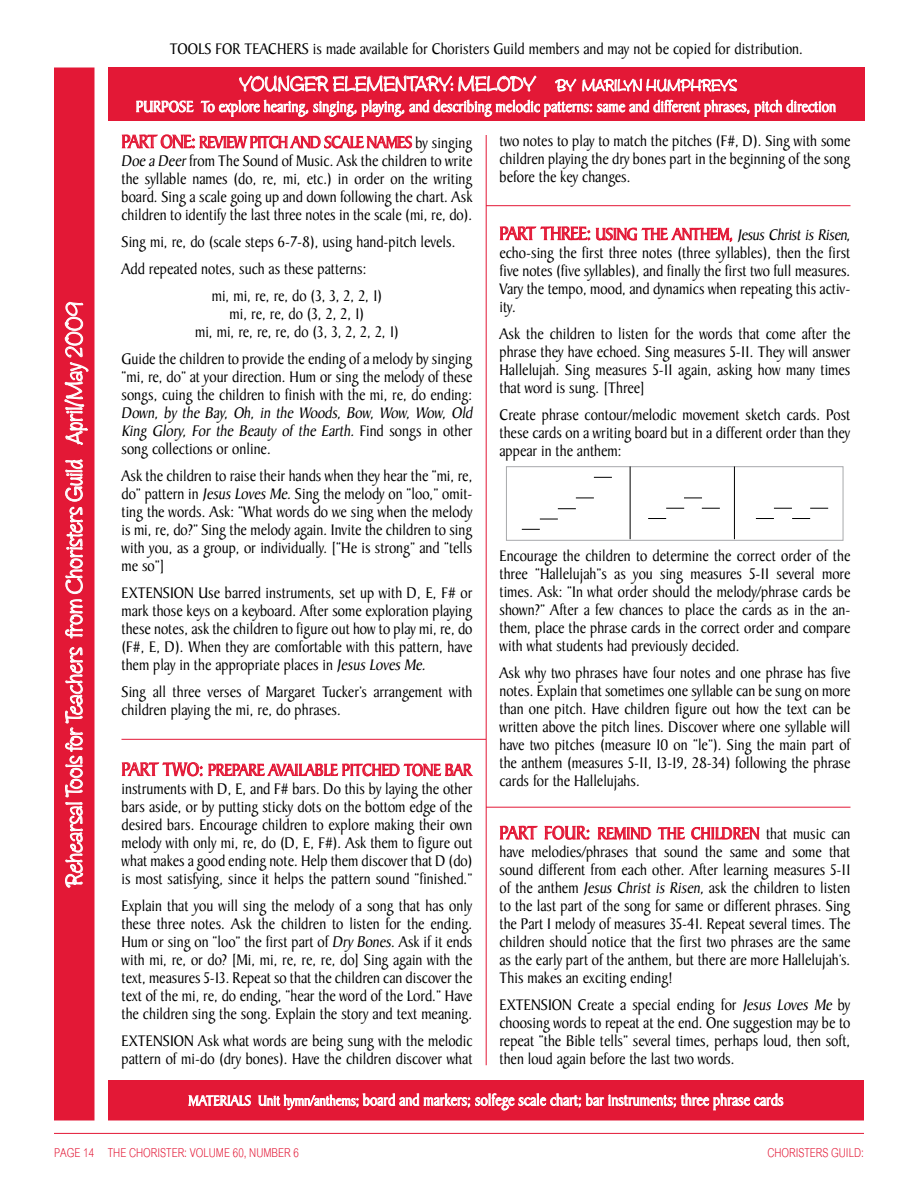
<style>
.page{position:relative;width:918px;height:1188px;background:#fff}
.page>*{position:absolute;margin:0;border:0;box-sizing:border-box;transform-origin:0 0}
.t1{font:24px "Zipty Do";color:#fff}
.t2{font:21px "Zipty Do";color:#fff}
.t3{font:18.75px "Cordia New";color:#e31836;scale:.8 1}
.t4{font:17.7px "Baker Signet";letter-spacing:-.01em;color:#e31836;scale:.91 1}
.t5{font:17.7px "Baker Signet";letter-spacing:-.035em;color:#e31836;scale:.91 1}
.t6{font:16.5px/18px "Baker Signet";color:#000;text-align:justify;scale:.91 1}
.t7{font:16.5px "Baker Signet";color:#fff;scale:.91 1}
.s1{font-size:16.5px}
.s2{font-size:19.8px}
.s3{font-size:16.5px;color:#000}
.s4{font-size:19.8px;color:#e31836}
.s5{font-size:17.7px;color:#e31836}
.s6{font-size:14.85px}
</style>
<div class="page">
<div style="left:109px;top:1081px;width:754px;height:39px;background:#e31836"></div>
<div style="left:108px;top:1080px;width:756px;height:40px;border:2px solid #e31836"></div>
<div style="left:108px;top:68px;width:756px;height:54px;background:#e31836"></div>
<div style="left:55px;top:68px;width:39px;height:1052px;background:#e31836"></div>
<div style="left:54px;top:68px;width:40px;height:1052px;border:2px solid #e31836"></div>
<svg style="left:65px;top:647px;width:18px;height:241px"></svg>
<svg style="left:65px;top:459px;width:18px;height:180px"></svg>
<svg style="left:64px;top:301px;width:25px;height:144px"></svg>
<hr style="left:486px;top:135px;width:1px;height:930px;background:#e31836">
<svg style="left:187px;top:1095px;width:64px;height:24px"></svg>
<svg style="left:258px;top:1093px;width:526px;height:18px"></svg>
<hr style="left:54px;top:1133px;width:810px;height:1px;background:#e31836">
<svg style="left:499px;top:825px;width:39px;height:15px"></svg>
<svg style="left:544px;top:825px;width:46px;height:15px"></svg>
<svg style="left:597px;top:827px;width:88px;height:14px"></svg>
<svg style="left:691px;top:827px;width:69px;height:13px"></svg>
<hr style="left:122px;top:739px;width:364px;height:1px;background:#e31836">
<svg style="left:121px;top:67px;width:716px;height:125px"></svg>
<svg style="left:121px;top:762px;width:352px;height:15px"></svg>
<svg style="left:499px;top:226px;width:234px;height:16px"></svg>
<div style="left:506px;top:466px;width:337px;height:75px;border:1px solid #a7a9ac"></div>
<svg style="left:540px;top:519px;width:18px;height:1px"></svg>
<svg style="left:522px;top:529px;width:18px;height:1px"></svg>
<svg style="left:558px;top:508px;width:18px;height:1px"></svg>
<svg style="left:576px;top:498px;width:18px;height:1px"></svg>
<svg style="left:594px;top:477px;width:18px;height:1px"></svg>
<svg style="left:648px;top:518px;width:18px;height:1px"></svg>
<svg style="left:666px;top:508px;width:18px;height:1px"></svg>
<svg style="left:684px;top:498px;width:18px;height:1px"></svg>
<svg style="left:702px;top:508px;width:18px;height:1px"></svg>
<svg style="left:756px;top:518px;width:18px;height:1px"></svg>
<svg style="left:774px;top:508px;width:18px;height:1px"></svg>
<svg style="left:792px;top:518px;width:18px;height:1px"></svg>
<svg style="left:810px;top:508px;width:18px;height:1px"></svg>
<hr style="left:630px;top:466px;width:1px;height:73px;background:#000">
<hr style="left:734px;top:466px;width:1px;height:73px;background:#000">
<hr style="left:486px;top:807px;width:364px;height:1px;background:#e31836">
<hr style="left:486px;top:205px;width:364px;height:1px;background:#e31836">
<p class="t6" style="left:170px;top:40px;width:697px">TOOLS FOR TEACHERS is made available for Choristers Guild members and may not be copied for distribution.</p>
<h1 class="t1" style="left:60px;top:887px;width:587px;rotate:-90deg">Rehearsal Tools for Teachers from Choristers Guild April/May 2009</h1>
<p class="t2" style="left:240px;top:71px;width:499px">YOUNGER ELEMENTARY: MELODY <span class="s1">BY MARILYN HUMPHREYS</span></p>
<p class="t7" style="left:136px;top:98px;width:771px">PURPOSE To explore hearing, singing, playing, and describing melodic patterns: same and different phrases, pitch direction</p>
<p class="t5" style="left:122px;top:133px;width:387px"><span class="s2">PART ONE:</span> REVIEW PITCH AND SCALE NAMES <span class="s3">by singing</span></p>
<p class="t6" style="left:122px;top:152px;width:387px">Doe a Deerfrom The Sound of Music. Ask the children to write the syllable names (do, re, mi, etc.) in order on the writing board. Sing a scale going up and down following the chart. Ask children to identify the last three notes in the scale (mi, re, do).</p>
<p class="t6" style="left:122px;top:233px;width:369px">Sing mi, re, do (scale steps 6-7-8), using hand-pitch levels.</p>
<p class="t6" style="left:122px;top:260px;width:271px">Add repeated notes, such as these patterns:</p>
<p class="t6" style="left:212px;top:287px;width:189px">mi, mi, re, re, do (3, 3, 2, 2, 1)</p>
<p class="t6" style="left:195px;top:305px;width:225px;text-align:center">mi, re, re, do (3, 2, 2, 1)<br>mi, mi, re, re, re, do (3, 3, 2, 2, 2, 1)</p>
<p class="t6" style="left:122px;top:350px;width:390px;text-align:left">Guide the children to provide the ending of a melody by singing “mi, re, do” at your direction. Hum or sing the melody of these songs, cuing the children to finish with the mi, re, do ending:<br>Down, by the Bay, Oh, in the Woods, Bow, Wow, Wow, Old King Glory, For the Beauty of the Earth. F i n d s o n g s i n o t h e r song collections or online.</p>
<p class="t6" style="left:122px;top:467px;width:387px">Ask the children to raise their hands when they hear the “mi, re, do” pattern in Jesus Loves Me. Sing the melody on “loo,” omit&shy;ting the words. Ask: “What words do we sing when the melody is mi, re, do?” Sing the melody again. Invite the children to sing with you, as a group, or individually. [“He is strong” and “tells me so”]</p>
<p class="t6" style="left:122px;top:584px;width:387px">EXTENSION Use barred instruments, set up with D, E, F# or mark those keys on a keyboard. After some exploration playing these notes, ask the children to figure out how to play mi, re, do (F#, E, D). When they are comfortable with this pattern, have them play in the appropriate places in Jesus Loves Me.</p>
<p class="t6" style="left:122px;top:683px;width:387px">Sing all three verses of Margaret Tucker’s arrangement with children playing the mi, re, do phrases.</p>
<p class="t4" style="left:122px;top:760px;width:386px"><span class="s2">PART TWO:</span> PREPARE AVAILABLE PITCHED TONE BAR</p>
<p class="t6" style="left:122px;top:780px;width:387px">instruments with D, E, and F# bars. Do this by laying the other bars aside, or by putting sticky dots on the bottom edge of the desired bars. Encourage children to explore making their own melody with only mi, re, do (D, E, F#). Ask them to figure out what makes a good ending note. Help them discover that D (do) is most satisfying, since it helps the pattern sound “finished.”</p>
<p class="t6" style="left:122px;top:897px;width:387px">Explain that you will sing the melody of a song that has only these three notes. Ask the children to listen for the ending.<br>Hum or sing on “loo” the first part of Dry Bones. Ask if it ends with mi, re, or do? [Mi, mi, re, re, re, do] Sing again with the text, measures 5-13. Repeat so that the children can discover the text of the mi, re, do ending, “hear the word of the Lord.” Have the children sing the song. Explain the story and text meaning.</p>
<p class="t6" style="left:122px;top:1032px;width:387px">EXTENSION Ask what words are being sung with the melodic pattern of mi-do (dry bones). Have the children discover what</p>
<p class="t6" style="left:500px;top:132px;width:387px">two notes to play to match the pitches (F#, D). Sing with some children playing the dry bones part in the beginning of the song before the key changes.</p>
<p class="t6" style="left:500px;top:226px;width:390px;text-align:left"><span class="s4">PART THREE:</span> <span class="s5">USING THE ANTHEM,</span> Jesus Christ is Risen, echo-sing the first three notes (three syllables), then the first five notes (five syllables), and finally the first two full measures.<br>Vary the tempo, mood, and dynamics when repeating this activ&shy;ity.</p>
<p class="t6" style="left:500px;top:325px;width:387px">Ask the children to listen for the words that come after the phrase they have echoed. Sing measures 5-11. They will answer Hallelujah. Sing measures 5-11 again, asking how many times that word is sung. [Three]</p>
<p class="t6" style="left:500px;top:406px;width:387px">Create phrase contour/melodic movement sketch cards. Post these cards on a writing board but in a different order than they appear in the anthem:</p>
<p class="t6" style="left:500px;top:547px;width:387px">Encourage the children to determine the correct order of the three “Hallelujah”s as you sing measures 5-11 several more times. Ask: “In what order should the melody/phrase cards be shown?” After a few chances to place the cards as in the an&shy;them, place the phrase cards in the correct order and compare with what students had previously decided.</p>
<p class="t6" style="left:500px;top:664px;width:387px">Ask why two phrases have four notes and one phrase has five notes. Explain that sometimes one syllable can be sung on more than one pitch. Have children figure out how the text can be written above the pitch lines. Discover where one syllable will have two pitches (measure 10 on “le”). Sing the main part of the anthem (measures 5-11, 13-19, 28-34) following the phrase cards for the Hallelujahs.</p>
<p class="t4" style="left:500px;top:824px;width:387px"><span class="s2">PART FOUR:</span> REMIND THE CHILDREN <span class="s3">that music can</span></p>
<p class="t6" style="left:500px;top:843px;width:387px">have melodies/phrases that sound the same and some that sound different from each other. After learning measures 5-11 of the anthem Jesus Christ is Risen, ask the children to listen to the last part of the song for same or different phrases. Sing the Part I melody of measures 35-41. Repeat several times. The children should notice that the first two phrases are the same as the early part of the anthem, but there are more Hallelujah’s.<br>This makes an exciting ending!</p>
<p class="t6" style="left:500px;top:996px;width:387px">EXTENSION Create a special ending for Jesus Loves Me by choosing words to repeat at the end. One suggestion may be to repeat “the Bible tells” several times, perhaps loud, then soft, then loud again before the last two words.</p>
<p class="t7" style="left:188px;top:1091px;width:655px"><span class="s6">MATERIALS Unit hymn/anthems;</span> board and markers; solfege scale chart; bar instruments; three phrase cards</p>
<p class="t3" style="left:54px;top:1140px;width:307px">PAGE 14 THE CHORISTER: VOLUME 60, NUMBER 6</p>
<p class="t3" style="left:767px;top:1140px;width:122px">CHORISTERS GUILD:</p>
</div>
